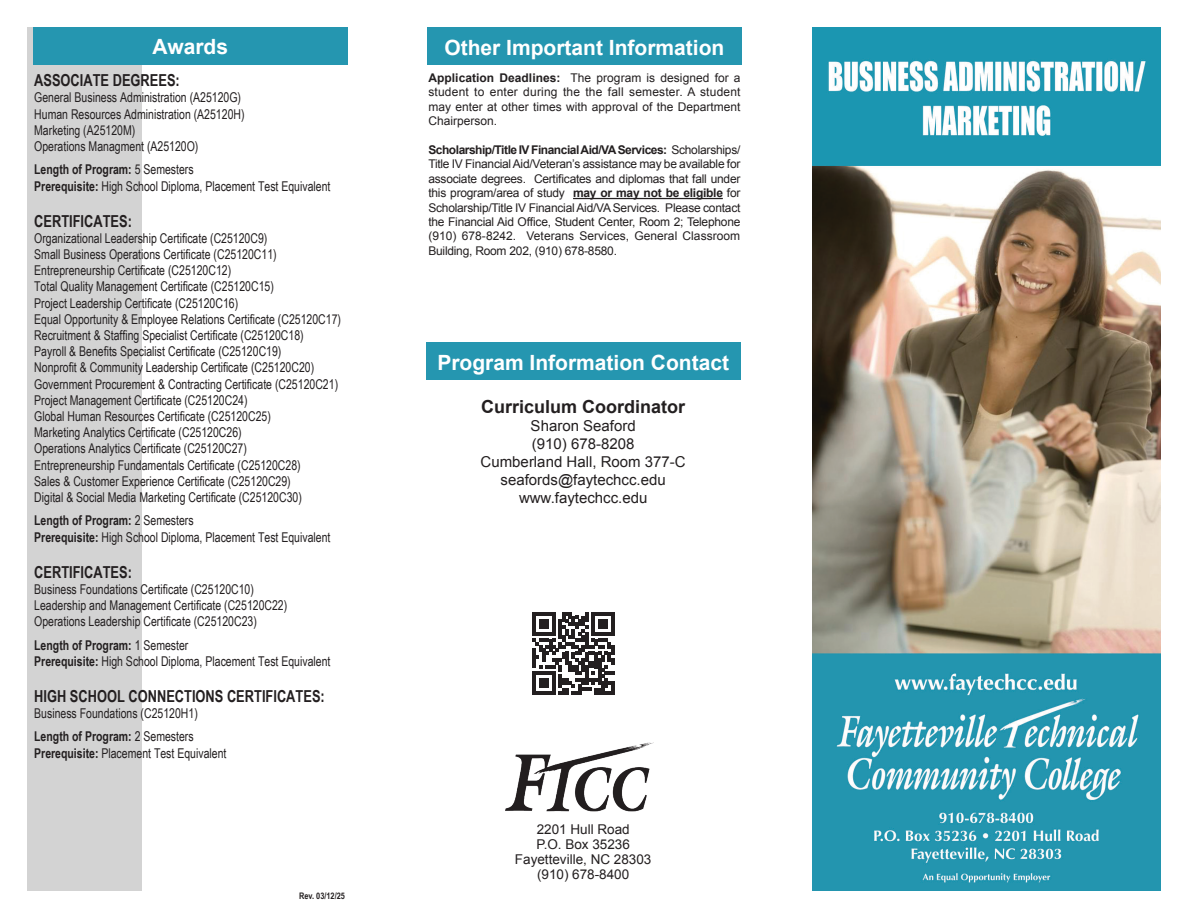
<style>
.page{position:relative;width:1188px;height:918px;background:#fff}
.page>*{position:absolute;margin:0;border:0;box-sizing:border-box;transform-origin:0 0}
.t1{font:700 21px "Arial";color:#fff}
.t2{font:700 18px "Arial";color:#231f20}
.t3{font:700 16.5px "Arial Narrow";color:#231f20;scale:.95 1}
.t4{font:15px/18px "Arial";color:#231f20;text-align:center}
.t5{font:13.5px/16.2px "Arial Narrow";color:#231f20;scale:.95 1}
.t6{font:13.5px/15px "Arial";color:#231f20;text-align:center}
.t7{font:12px/14.4px "Arial";color:#231f20;text-align:justify}
.t8{font:700 9px "Arial Narrow";color:#231f20}
.s1{font-weight:700}
</style>
<div class="page">
<div style="left:27px;top:27px;width:114px;height:864px;background:#d3d3d3"></div>
<img style="left:812px;top:27px;width:349px;height:864px">
<div style="left:33px;top:27px;width:314px;height:38px;background:#2596b0"></div>
<div style="left:427px;top:27px;width:315px;height:38px;background:#2596b0"></div>
<hr style="left:573px;top:198px;width:150px;height:1px;background:#231f20">
<img style="left:506px;top:743px;width:147px;height:68px">
<svg style="left:533px;top:613px;width:81px;height:81px"></svg>
<div style="left:426px;top:342px;width:314px;height:37px;background:#2596b0"></div>
<h1 class="t1" style="left:153px;top:32px;width:77px">Awards</h1>
<p class="t3" style="left:34px;top:68px;width:155px">ASSOCIATE DEGREES:</p>
<p class="t5" style="left:34px;top:89px;width:223px">General Business Administration (A25120G)<br>Human Resources Administration (A25120H)<br>Marketing (A25120M)<br>Operations Managment (A25120O)</p>
<p class="t5" style="left:34px;top:161px;width:313px"><span class="s1">Length of Program:</span> 5 Semesters<br><span class="s1">Prerequisite:</span> High School Diploma, Placement Test Equivalent</p>
<p class="t3" style="left:34px;top:208px;width:104px">CERTIFICATES:</p>
<p class="t5" style="left:34px;top:229px;width:325px">Organizational Leadership Certificate (C25120C9)<br>Small Business Operations Certificate (C25120C11)<br>Entrepreneurship Certificate (C25120C12)<br>Total Quality Management Certificate (C25120C15)<br>Project Leadership Certificate (C25120C16)<br>Equal Opportunity &amp; Employee Relations Certificate (C25120C17)<br>Recruitment &amp; Staffing Specialist Certificate (C25120C18)<br>Payroll &amp; Benefits Specialist Certificate (C25120C19)<br>Nonprofit &amp; Community Leadership Certificate (C25120C20)<br>Government Procurement &amp; Contracting Certificate (C25120C21)<br>Project Management Certificate (C25120C24)<br>Global Human Resources Certificate (C25120C25)<br>Marketing Analytics Certificate (C25120C26)<br>Operations Analytics Certificate (C25120C27)<br>Entrepreneurship Fundamentals Certificate (C25120C28)<br>Sales &amp; Customer Experience Certificate (C25120C29)<br>Digital &amp; Social Media Marketing Certificate (C25120C30)</p>
<p class="t5" style="left:34px;top:512px;width:313px"><span class="s1">Length of Program:</span> 2 Semesters<br><span class="s1">Prerequisite:</span> High School Diploma, Placement Test Equivalent</p>
<p class="t3" style="left:34px;top:559px;width:104px">CERTIFICATES:</p>
<p class="t5" style="left:34px;top:580px;width:268px">Business Foundations Certificate (C25120C10)<br>Leadership and Management Certificate (C25120C22)<br>Operations Leadership Certificate (C25120C23)</p>
<p class="t5" style="left:34px;top:636px;width:313px"><span class="s1">Length of Program:</span> 1 Semester<br><span class="s1">Prerequisite:</span> High School Diploma, Placement Test Equivalent</p>
<p class="t3" style="left:34px;top:683px;width:307px">HIGH SCHOOL CONNECTIONS CERTIFICATES:</p>
<p class="t5" style="left:34px;top:701px;width:174px;line-height:23.4px">Business Foundations (C25120H1)<br><span class="s1">Length of Program:</span> 2 Semesters</p>
<p class="t5" style="left:34px;top:744px;width:204px"><span class="s1">Prerequisite:</span> Placement Test Equivalent</p>
<p class="t8" style="left:299px;top:889px;width:47px">Rev. 03/12/25</p>
<h1 class="t1" style="left:444px;top:34px;width:282px">Other Important Information</h1>
<p class="t7" style="left:428px;top:71px;width:314px"><span class="s1">Application Deadlines:</span> The program is designed for a student to enter during the the fall semester. A student may enter at other times with approval of the Department Chairperson.</p>
<p class="t7" style="left:428px;top:143px;width:314px"><span class="s1">Scholarship/Title IV Financial Aid/VA Services:</span> Scholarships/ Title IV Financial Aid/Veteran’s assistance may be available for associate degrees. Certificates and diplomas that fall under this program/area of study <span class="s1">may or may not be eligible</span> for Scholarship/Title IV Financial Aid/VA Services. Please contact the Financial Aid Office, Student Center, Room 2; Telephone (910) 678-8242. Veterans Services, General Classroom Building, Room 202, (910) 678-8580.</p>
<h1 class="t1" style="left:437px;top:348px;width:293px">Program Information Contact</h1>
<h2 class="t2" style="left:481px;top:394px;width:206px">Curriculum Coordinator</h2>
<p class="t4" style="left:481px;top:417px;width:207px">Sharon Seaford<br>(910) 678-8208<br>Cumberland Hall, Room 377-C seafords@faytechcc.edu www.faytechcc.edu</p>
<p class="t6" style="left:515px;top:822px;width:138px">2201 Hull Road<br>P.O. Box 35236<br>Fayetteville, NC 28303 (910) 678-8400</p>
</div>
